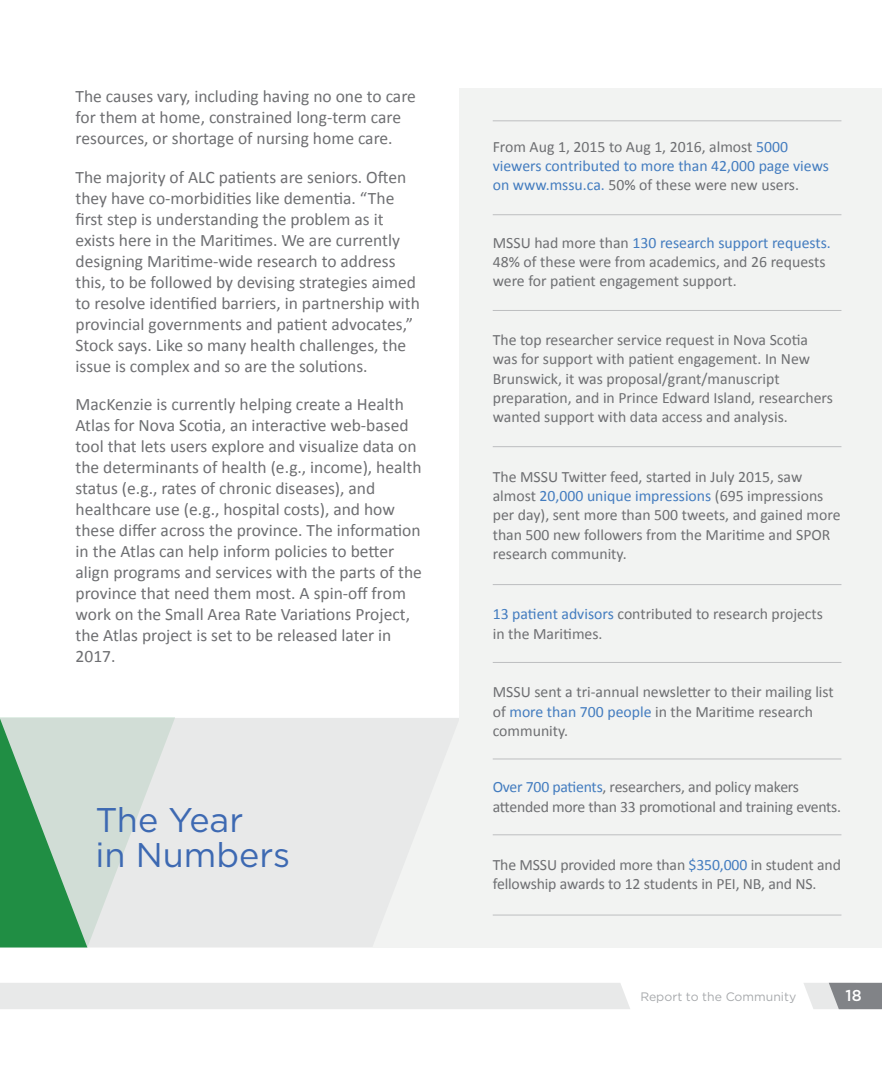
<style>
.page{position:relative;width:882px;height:1071px;background:#fff}
.page>*{position:absolute;margin:0;border:0;box-sizing:border-box;transform-origin:0 0}
.t1{font:34.3px/35px "Gotham";color:#3d69b2}
.t2{font:17.5px/21px "Calibri";color:#6e6f72}
.t3{font:15.75px/19.2px "Calibri";color:#6e6f72}
.t4{font:15.75px/19.2px "Calibri";color:#437cbf}
.t5{font:500 15.75px "Gotham";color:#fff}
.t6{font:12.25px "Gotham";color:#a8aaad}
.s1{color:#6e6f72}
.s2{color:#437cbf}
</style>
<div class="page">
<svg style="left:0;top:718px;width:372px;height:230px;background:#cadbd0"></svg>
<div style="left:372px;top:718px;width:88px;height:230px;background:#edeeed"></div>
<div style="left:460px;top:88px;width:422px;height:860px;background:#f2f3f2"></div>
<hr style="left:493px;top:214px;width:348px;height:1px;background:#bdbec0">
<hr style="left:493px;top:121px;width:348px;height:1px;background:#bdbec0">
<hr style="left:493px;top:915px;width:348px;height:1px;background:#bdbec0">
<hr style="left:493px;top:835px;width:348px;height:1px;background:#bdbec0">
<hr style="left:493px;top:310px;width:348px;height:1px;background:#bdbec0">
<hr style="left:493px;top:446px;width:348px;height:1px;background:#bdbec0">
<hr style="left:493px;top:584px;width:348px;height:1px;background:#bdbec0">
<hr style="left:493px;top:662px;width:348px;height:1px;background:#bdbec0">
<hr style="left:493px;top:759px;width:348px;height:1px;background:#bdbec0">
<div style="left:0;top:983px;width:630px;height:26px;background:#e8e9e9"></div>
<svg style="left:804px;top:983px;width:78px;height:26px;background:#a9abad"></svg>
<p class="t2" style="left:76px;top:86px;width:342px">The causes vary, including having no one to care for them at home, constrained long-term care resources, or shortage of nursing home care.</p>
<p class="t2" style="left:76px;top:167px;width:346px">The majority of ALC patients are seniors. Often they have co-morbidities like dementia. “The first step is understanding the problem as it exists here in the Maritimes. We are currently designing Maritime-wide research to address this, to be followed by devising strategies aimed to resolve identified barriers, in partnership with provincial governments and patient advocates,” Stock says. Like so many health challenges, the issue is complex and so are the solutions.</p>
<p class="t2" style="left:76px;top:394px;width:348px">MacKenzie is currently helping create a Health Atlas for Nova Scotia, an interactive web-based tool that lets users explore and visualize data on the determinants of health (e.g., income), health status (e.g., rates of chronic diseases), and healthcare use (e.g., hospital costs), and how these differ across the province. The information in the Atlas can help inform policies to better align programs and services with the parts of the province that need them most. A spin-off from work on the Small Area Rate Variations Project, the Atlas project is set to be released later in 2017.</p>
<h1 class="t1" style="left:95px;top:802px;width:196px">The Year<br>in Numbers</h1>
<p class="t4" style="left:493px;top:137px;width:338px"><span class="s1">From Aug 1, 2015 to Aug 1, 2016, almost</span> 5000 viewers contributed to more than 42,000 page views on www.mssu.ca. <span class="s1">50% of these were new users.</span></p>
<p class="t3" style="left:493px;top:233px;width:340px">MSSU had more than <span class="s2">130 research support requests.<br></span>48% of these were from academics, and 26 requests were for patient engagement support.</p>
<p class="t3" style="left:493px;top:330px;width:342px">The top researcher service request in Nova Scotia was for support with patient engagement. In New Brunswick, it was proposal/grant/manuscript preparation, and in Prince Edward Island, researchers wanted support with data access and analysis.</p>
<p class="t3" style="left:493px;top:467px;width:349px">The MSSU Twitter feed, started in July 2015, saw almost <span class="s2">20,000 unique impressions</span> (695 impressions per day), sent more than 500 tweets, and gained more than 500 new followers from the Maritime and SPOR research community.</p>
<p class="t3" style="left:493px;top:605px;width:332px"><span class="s2">13 patient advisors</span> contributed to research projects in the Maritimes.</p>
<p class="t3" style="left:493px;top:683px;width:343px">MSSU sent a tri-annual newsletter to their mailing list of <span class="s2">more than 700 people</span> in the Maritime research community.</p>
<p class="t3" style="left:493px;top:778px;width:350px"><span class="s2">Over 700 patients</span>, researchers, and policy makers attended more than 33 promotional and training events.</p>
<p class="t3" style="left:493px;top:855px;width:350px">The MSSU provided more than <span class="s2">$350,000</span> in student and fellowship awards to 12 students in PEI, NB, and NS.</p>
<p class="t6" style="left:640px;top:988px;width:158px">Report to the Community</p>
<p class="t5" style="left:846px;top:985px;width:18px">18</p>
</div>
